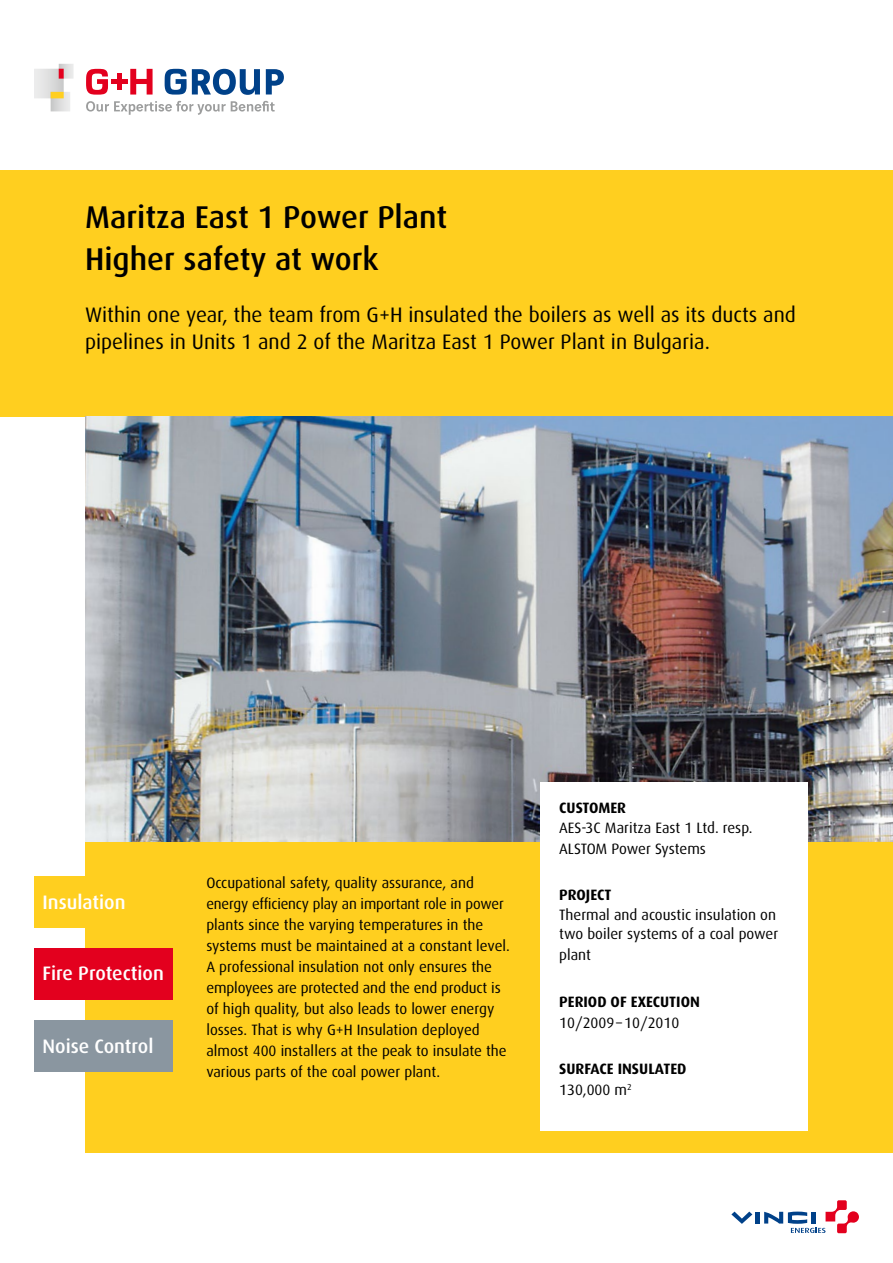
<style>
.page{position:relative;width:893px;height:1263px;background:#fff}
.page>*{position:absolute;margin:0;border:0;box-sizing:border-box;transform-origin:0 0}
.t1{font:500 31.5px/42px "Dax";color:#000}
.t2{font:21px/27px "Dax";color:#000}
.t3{font:500 19.5px "Dax";color:#fff}
.t4{font:15px/21px "Dax";color:#000}
.t5{font:700 15px/21px "Dax";color:#000}
.s1{font-weight:400}
</style>
<div class="page">
<div style="left:85px;top:412px;width:808px;height:740px;background:#ffcf1f"></div>
<div style="left:0;top:170px;width:893px;height:247px;background:#ffcf1f"></div>
<hr style="left:755px;top:1212px;width:4px;height:11px;background:#004189">
<svg style="left:731px;top:1211px;width:21px;height:13px"></svg>
<svg style="left:764px;top:1200px;width:95px;height:33px"></svg>
<img style="left:85px;top:417px;width:808px;height:425px">
<div style="left:540px;top:782px;width:268px;height:349px;background:#fff"></div>
<div style="left:34px;top:876px;width:138px;height:51px;background:#ffcf1f"></div>
<div style="left:34px;top:948px;width:138px;height:51px;background:#e3001e"></div>
<div style="left:34px;top:1020px;width:138px;height:51px;background:#8a96a0"></div>
<svg style="left:86px;top:101px;width:189px;height:14px"></svg>
<svg style="left:130px;top:69px;width:23px;height:26px"></svg>
<div style="left:117px;top:74px;width:5px;height:16px;background:#e3001e"></div>
<div style="left:111px;top:79px;width:16px;height:5px;background:#e3001e"></div>
<svg style="left:86px;top:69px;width:22px;height:26px"></svg>
<svg style="left:165px;top:69px;width:95px;height:26px"></svg>
<svg style="left:266px;top:69px;width:18px;height:25px"></svg>
<svg style="left:34px;top:64px;width:40px;height:47px"></svg>
<div style="left:51px;top:92px;width:13px;height:6px;background:#ffcf1f"></div>
<h1 class="t1" style="left:85px;top:197px;width:364px">Maritza East 1 Power Plant<br>Higher safety at work</h1>
<h2 class="t2" style="left:85px;top:302px;width:712px">Within one year, the team from G+H insulated the boilers as well as its ducts and pipelines in Units 1 and 2 of the Maritza East 1 Power Plant in Bulgaria.</h2>
<h3 class="t3" style="left:43px;top:891px;width:85px">Insulation</h3>
<h3 class="t3" style="left:43px;top:963px;width:123px">Fire Protection</h3>
<h3 class="t3" style="left:43px;top:1035px;width:113px">Noise Control</h3>
<p class="t4" style="left:206px;top:872px;width:305px">Occupational safety, quality assurance, and energy efficiency play an important role in power plants since the varying temperatures in the systems must be maintained at a constant level.<br>A professional insulation not only ensures the employees are protected and the end product is of high quality, but also leads to lower energy losses. That is why G+H Insulation deployed almost 400 installers at the peak to insulate the various parts of the coal power plant.</p>
<p class="t5" style="left:559px;top:797px;width:68px">CUSTOMER</p>
<p class="t4" style="left:559px;top:817px;width:195px">AES-3C Maritza East 1 Ltd. resp.<br>ALSTOM Power Systems</p>
<p class="t5" style="left:559px;top:884px;width:54px">PROJECT</p>
<p class="t4" style="left:559px;top:905px;width:221px;line-height:19.5px">Thermal and acoustic insulation on two boiler systems of a coal power</p>
<p class="t4" style="left:559px;top:944px;width:33px">plant</p>
<p class="t5" style="left:559px;top:991px;width:142px">PERIOD OF EXECUTION</p>
<p class="t4" style="left:559px;top:1012px;width:122px">10/2009–10/2010</p>
<p class="t5" style="left:559px;top:1058px;width:129px">SURFACE INSULATED<br><span class="s1">130,000 m</span><sup>2</sup></p>
</div>
